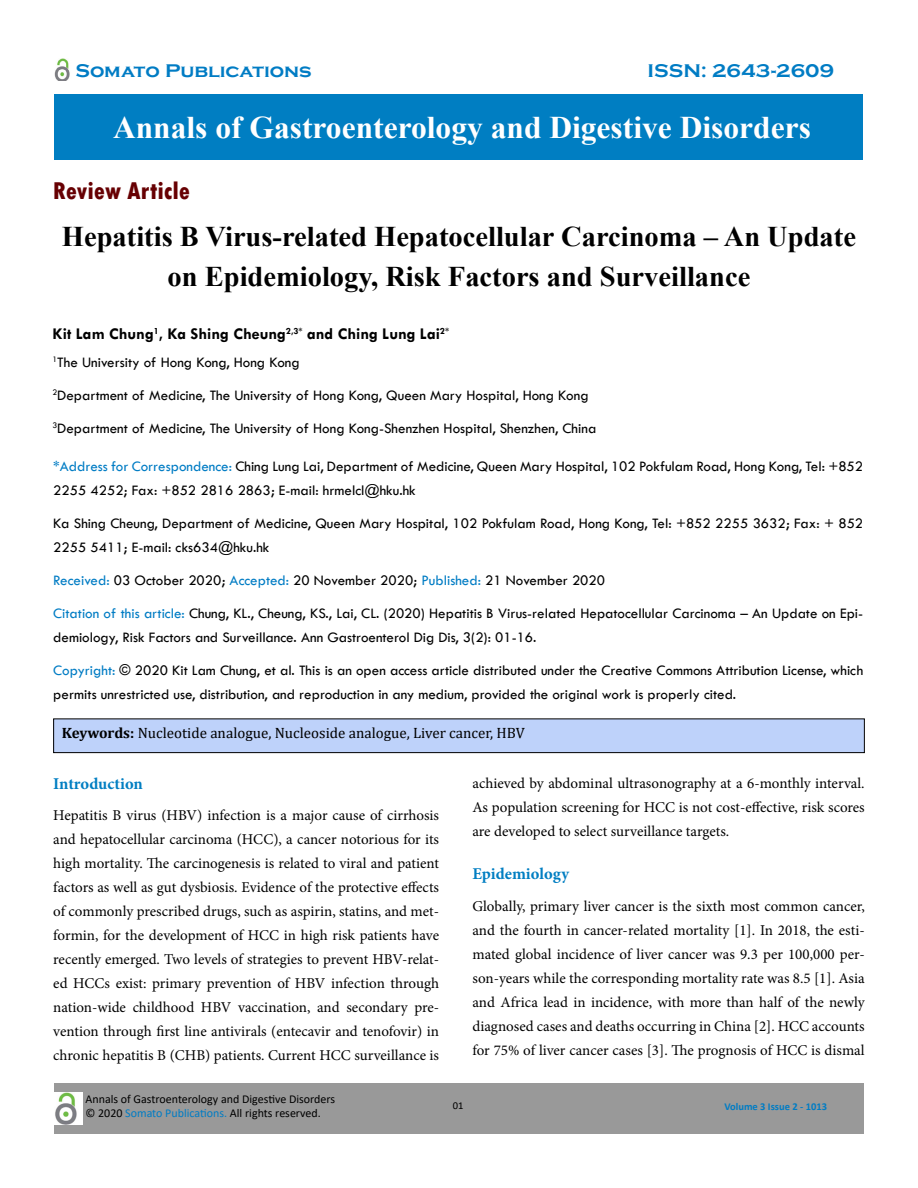
<style>
.page{position:relative;width:918px;height:1188px;background:#fff}
.page>*{position:absolute;margin:0;border:0;box-sizing:border-box;transform-origin:0 0}
.t1{font:700 31.5px "Times New Roman";color:#fff}
.t2{font:700 28.5px/40.5px "Times New Roman";color:#000;text-align:center}
.t3{font:800 condensed 25.5px "Tw Cen";color:#670003}
.t4{font:700 18.9px "Copperplate Gothic";color:#007cc4;scale:1.07 1}
.t5{font:700 16.5px "Tw Cen";color:#000}
.t6{font:700 16.5px "Minion Pro";color:#007ec2}
.t7{font:15px/24px "Minion Pro";color:#000;text-align:justify}
.t8{font:15px/24px "Tw Cen";color:#000}
.t9{font:15px "Cambria";color:#000}
.t10{font:12px/14.4px "Calibri";color:#000}
.t11{font:700 10.5px "Calibri";color:#007cc4}
.t12{font:10.5px "Calibri";color:#000}
.s1{color:#007cc4}
.s2{font-weight:700}
</style>
<div class="page">
<div style="left:55px;top:94px;width:808px;height:66px;background:#007ec2"></div>
<div style="left:54px;top:719px;width:810px;height:34px;background:#bed2fa"></div>
<div style="left:53px;top:718px;width:812px;height:35px;border:1px solid #000"></div>
<div style="left:54px;top:1083px;width:810px;height:51px;background:#999"></div>
<img style="left:54px;top:1092px;width:28px;height:33px">
<img style="left:54px;top:58px;width:16px;height:23px">
<p class="t4" style="left:75px;top:60px;width:222px">Somato Publications</p>
<p class="t4" style="left:648px;top:60px;width:176px">ISSN: 2643-2609</p>
<h1 class="t1" style="left:113px;top:105px;width:699px">Annals of Gastroenterology and Digestive Disorders</h1>
<h3 class="t3" style="left:53px;top:176px;width:139px">Review Article</h3>
<h2 class="t2" style="left:62px;top:215px;width:796px">Hepatitis B Virus-related Hepatocellular Carcinoma – An Update on Epidemiology, Risk Factors and Surveillance</h2>
<p class="t5" style="left:52px;top:324px;width:398px">Kit Lam Chung<sup>1</sup>, Ka Shing Cheung<sup>2,3*</sup> and Ching Lung Lai<sup>2*</sup></p>
<p class="t8" style="left:52px;top:351px;width:249px"><sup>1</sup>The University of Hong Kong, Hong Kong</p>
<p class="t8" style="left:52px;top:384px;width:538px"><sup>2</sup>Department of Medicine, The University of Hong Kong, Queen Mary Hospital, Hong Kong</p>
<p class="t8" style="left:52px;top:417px;width:545px"><sup>3</sup>Department of Medicine, The University of Hong Kong-Shenzhen Hospital, Shenzhen, China</p>
<p class="t8" style="left:53px;top:454px;width:811px"><span class="s1">*Address for Correspondence:</span> Ching Lung Lai, Department of Medicine, Queen Mary Hospital, 102 Pokfulam Road, Hong Kong, Tel: +852<br>2255 4252; Fax: +852 2816 2863; E-mail: hrmelcl@hku.hk</p>
<p class="t8" style="left:53px;top:511px;width:812px">Ka Shing Cheung, Department of Medicine, Queen Mary Hospital, 102 Pokfulam Road, Hong Kong, Tel: +852 2255 3632; Fax: + 852<br>2255 5411; E-mail: cks634@hku.hk</p>
<p class="t8" style="left:53px;top:568px;width:553px"><span class="s1">Received:</span> 03 October 2020; <span class="s1">Accepted:</span> 20 November 2020; <span class="s1">Published:</span> 21 November 2020</p>
<p class="t8" style="left:53px;top:601px;width:812px"><span class="s1">Citation of this article:</span> Chung, KL., Cheung, KS., Lai, CL. (2020) Hepatitis B Virus-related Hepatocellular Carcinoma – An Update on Epi&shy;demiology, Risk Factors and Surveillance. Ann Gastroenterol Dig Dis, 3(2): 01-16.</p>
<p class="t8" style="left:53px;top:658px;width:812px"><span class="s1">Copyright:</span> © 2020 Kit Lam Chung, et al. This is an open access article distributed under the Creative Commons Attribution License, which permits unrestricted use, distribution, and reproduction in any medium, provided the original work is properly cited.</p>
<p class="t9" style="left:62px;top:724px;width:465px"><span class="s2">Keywords:</span> Nucleotide analogue, Nucleoside analogue, Liver cancer, HBV</p>
<p class="t6" style="left:53px;top:772px;width:91px">Introduction</p>
<p class="t7" style="left:53px;top:804px;width:387px">Hepatitis B virus (HBV) infection is a major cause of cirrhosis and hepatocellular carcinoma (HCC), a cancer notorious for its high mortality. The carcinogenesis is related to viral and patient factors as well as gut dysbiosis. Evidence of the protective effects of commonly prescribed drugs, such as aspirin, statins, and met&shy;formin, for the development of HCC in high risk patients have recently emerged. Two levels of strategies to prevent HBV-relat&shy;ed HCCs exist: primary prevention of HBV infection through nation-wide childhood HBV vaccination, and secondary pre&shy;vention through first line antivirals (entecavir and tenofovir) in chronic hepatitis B (CHB) patients. Current HCC surveillance is</p>
<p class="t7" style="left:472px;top:771px;width:394px">achieved by abdominal ultrasonography at a 6-monthly interval.<br>As population screening for HCC is not cost-effective, risk scores are developed to select surveillance targets.</p>
<p class="t6" style="left:472px;top:863px;width:98px">Epidemiology</p>
<p class="t7" style="left:472px;top:894px;width:394px">Globally, primary liver cancer is the sixth most common cancer, and the fourth in cancer-related mortality [1]. In 2018, the esti&shy;mated global incidence of liver cancer was 9.3 per 100,000 per&shy;son-years while the corresponding mortality rate was 8.5 [1]. Asia and Africa lead in incidence, with more than half of the newly diagnosed cases and deaths occurring in China [2]. HCC accounts for 75% of liver cancer cases [3]. The prognosis of HCC is dismal</p>
<p class="t10" style="left:86px;top:1091px;width:251px">Annals of Gastroenterology and Digestive Disorders © 2020 <span class="s1">Somato Publications.</span> All rights reserved.</p>
<p class="t12" style="left:453px;top:1098px;width:12px">01</p>
<p class="t11" style="left:724px;top:1099px;width:104px">Volume 3 Issue 2 - 1013</p>
</div>
